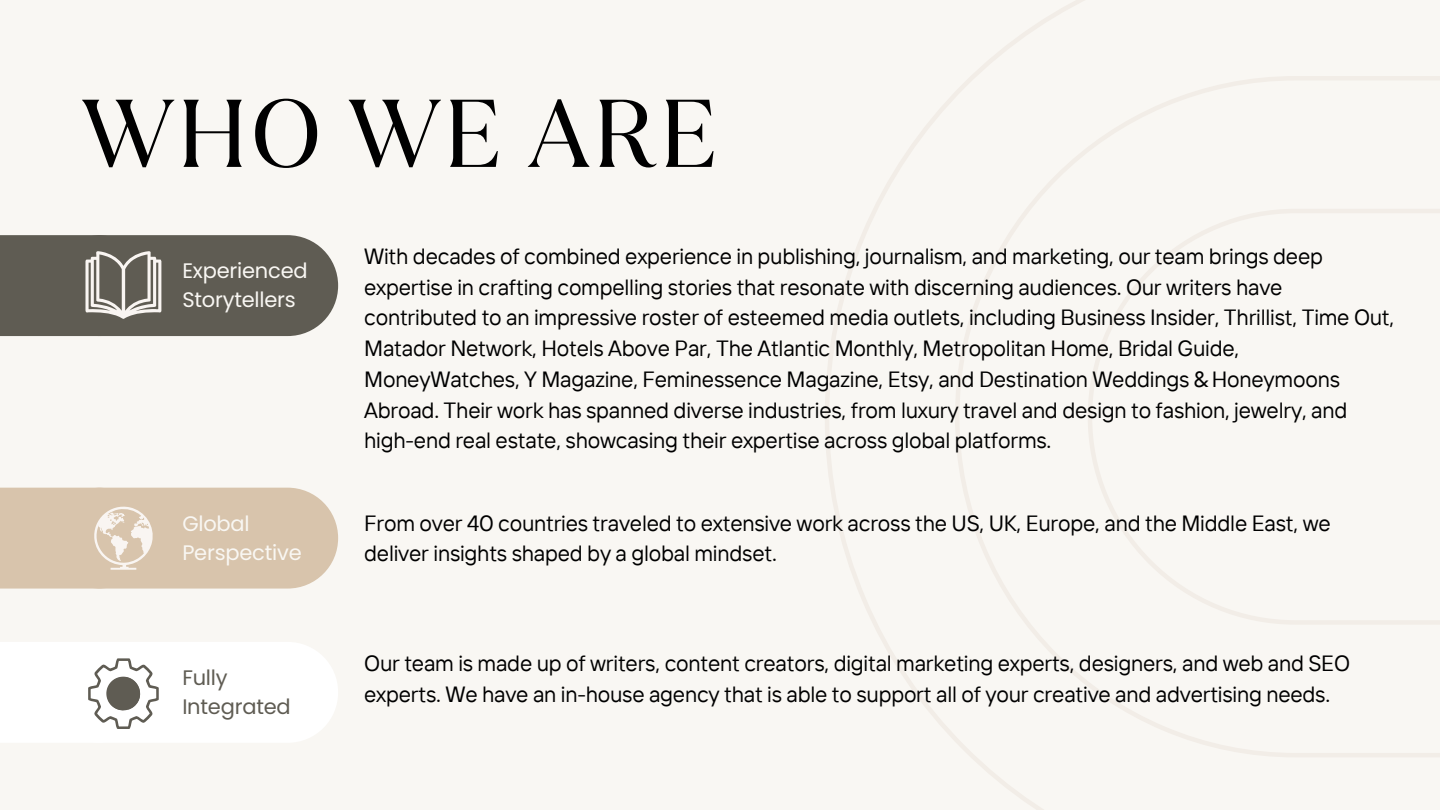
<style>
.page{position:relative;width:1440px;height:810px;background:#f9f7f3}
.page>*{position:absolute;margin:0;border:0;box-sizing:border-box;transform-origin:0 0}
.t1{font:96px "TT Ramillas";letter-spacing:.01em;color:#000}
.t2{font:22px/30.8px "TT Interphases";letter-spacing:-.01em;color:#000}
.t3{font:21px/29.2px "Poppins";letter-spacing:-.01em;color:#f9f7f3}
.t4{font:21px/29.2px "Poppins";letter-spacing:-.01em;color:#5f5c53}
</style>
<div class="page">
<svg style="left:825px;top:0;width:615px;height:810px"></svg>
<div style="left:50px;top:235px;width:288px;height:101px;background:#5f5c53;border-radius:50px"></div>
<div style="left:50px;top:488px;width:288px;height:101px;background:#d8c4ac;border-radius:50px"></div>
<div style="left:50px;top:642px;width:288px;height:101px;background:#fff;border-radius:50px"></div>
<svg style="left:0;top:235px;width:162px;height:101px"></svg>
<svg style="left:0;top:488px;width:155px;height:101px"></svg>
<svg style="left:0;top:642px;width:159px;height:100px"></svg>
<p class="t1" style="left:81px;top:67px;width:638px">WHO WE ARE</p>
<p class="t3" style="left:182px;top:256px;width:127px">Experienced<br>Storytellers</p>
<p class="t3" style="left:182px;top:509px;width:121px">Global<br>Perspective</p>
<p class="t4" style="left:182px;top:663px;width:110px">Fully<br>Integrated</p>
<p class="t2" style="left:364px;top:240px;width:1032px">With decades of combined experience in publishing, journalism, and marketing, our team brings deep expertise in crafting compelling stories that resonate with discerning audiences. Our writers have contributed to an impressive roster of esteemed media outlets, including Business Insider, Thrillist, Time Out, Matador Network, Hotels Above Par, The Atlantic Monthly, Metropolitan Home, Bridal Guide, MoneyWatches, Y Magazine, Feminessence Magazine, Etsy, and Destination Weddings &amp; Honeymoons Abroad. Their work has spanned diverse industries, from luxury travel and design to fashion, jewelry, and high-end real estate, showcasing their expertise across global platforms.</p>
<h1 class="t2" style="left:364px;top:507px;width:968px">From over 40 countries traveled to extensive work across the US, UK, Europe, and the Middle East, we deliver insights shaped by a global mindset.</h1>
<p class="t2" style="left:364px;top:647px;width:987px">Our team is made up of writers, content creators, digital marketing experts, designers, and web and SEO experts. We have an in-house agency that is able to support all of your creative and advertising needs.</p>
</div>
